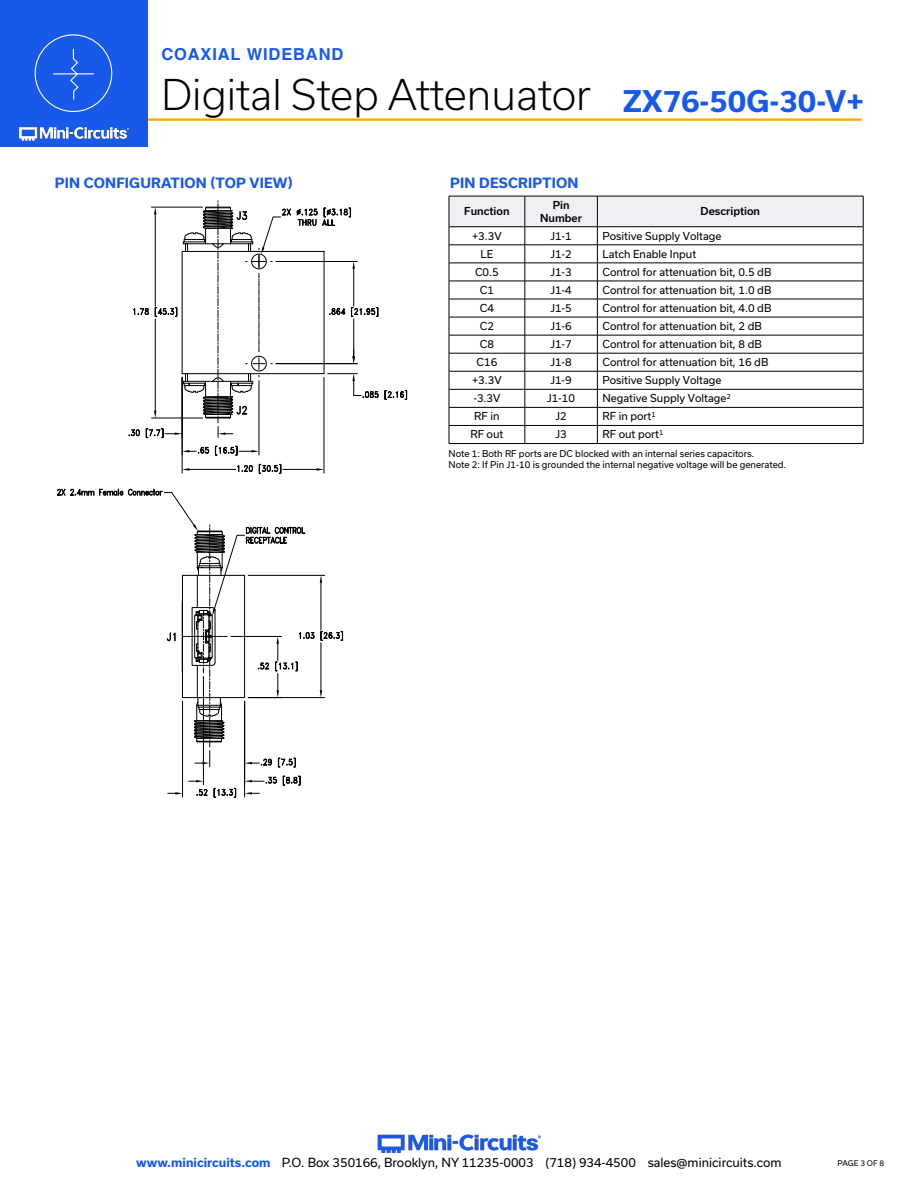
<style>
.page{position:relative;width:918px;height:1188px;background:#fff}
.page>*{position:absolute;margin:0;border:0;box-sizing:border-box;transform-origin:0 0}
.t1{font:300 40.5px "Usual";color:#000}
.t2{font:700 28.5px "Usual";color:#1859ea}
.t3{font:700 16.5px "Helvetica";letter-spacing:.05em;color:#1859ea}
.Blue_Headers{font:700 13.5px "Usual";letter-spacing:.015em;color:#1859ea}
.t4{font:12px "Usual";color:#000}
.Table_Body_Left_Just{font:10.5px "Usual";color:#000}
.Table_Body_Center{font:10.5px "Usual";color:#000}
.Table_Header_Center{font:500 10.5px "Usual";color:#000}
.Notes{font:9px "Usual";color:#000}
.t5{font:7.5px "Usual";color:#000}
.s1{font-weight:700;color:#1859ea}
</style>
<div class="page">
<hr style="left:129px;top:118px;width:733px;height:3px;background:#ffa300">
<div style="left:0;top:0;width:147px;height:147px;background:#1859ea"></div>
<hr style="left:917px;top:0;width:1px;height:147px;background:#1859ea">
<img style="left:19px;top:126px;width:110px;height:15px">
<div style="left:35px;top:34px;width:77px;height:78px;border:1px solid #fff;border-radius:50%"></div>
<hr style="left:53px;top:73px;width:41px;height:1px;background:#fff">
<svg style="left:69px;top:48px;width:10px;height:52px"></svg>
<img style="left:377px;top:1134px;width:164px;height:19px">
<svg style="left:449px;top:196px;width:415px;height:247px"></svg>
<hr style="left:449px;top:443px;width:76px;height:1px;background:#000">
<hr style="left:525px;top:443px;width:72px;height:1px;background:#000">
<hr style="left:597px;top:443px;width:266px;height:1px;background:#000">
<hr style="left:182px;top:377px;width:1px;height:96px;background:#000">
<hr style="left:324px;top:377px;width:1px;height:96px;background:#000">
<hr style="left:190px;top:469px;width:46px;height:1px;background:#000">
<hr style="left:283px;top:469px;width:34px;height:1px;background:#000">
<svg style="left:182px;top:468px;width:8px;height:3px"></svg>
<svg style="left:317px;top:468px;width:7px;height:3px"></svg>
<svg style="left:237px;top:465px;width:16px;height:7px"></svg>
<svg style="left:259px;top:464px;width:22px;height:10px"></svg>
<svg style="left:385px;top:390px;width:22px;height:10px"></svg>
<svg style="left:129px;top:201px;width:250px;height:237px"></svg>
<hr style="left:182px;top:377px;width:1px;height:78px;background:#000">
<hr style="left:259px;top:381px;width:1px;height:74px;background:#000">
<svg style="left:182px;top:447px;width:27px;height:7px"></svg>
<svg style="left:215px;top:446px;width:44px;height:10px"></svg>
<hr style="left:244px;top:701px;width:1px;height:96px;background:#000">
<hr style="left:182px;top:701px;width:1px;height:96px;background:#000">
<svg style="left:245px;top:792px;width:14px;height:3px"></svg>
<svg style="left:168px;top:792px;width:15px;height:3px"></svg>
<svg style="left:196px;top:789px;width:11px;height:7px"></svg>
<svg style="left:214px;top:788px;width:22px;height:10px"></svg>
<hr style="left:203px;top:676px;width:1px;height:109px;background:#000">
<svg style="left:189px;top:780px;width:14px;height:2px"></svg>
<svg style="left:245px;top:777px;width:32px;height:7px"></svg>
<svg style="left:283px;top:776px;width:18px;height:10px"></svg>
<svg style="left:57px;top:488px;width:286px;height:279px"></svg>
<h3 class="t3" style="left:161px;top:44px;width:183px">COAXIAL WIDEBAND</h3>
<h1 class="t1" style="left:161px;top:72px;width:431px">Digital Step Attenuator</h1>
<p class="Blue_Headers" style="left:55px;top:175px;width:239px">PIN CONFIGURATION (TOP VIEW)</p>
<p class="Blue_Headers" style="left:450px;top:175px;width:130px">PIN DESCRIPTION</p>
<p class="Table_Header_Center" style="left:464px;top:205px;width:47px">Function</p>
<p class="Table_Header_Center" style="left:553px;top:199px;width:18px">Pin</p>
<p class="Table_Header_Center" style="left:540px;top:212px;width:43px">Number</p>
<h2 class="t2" style="left:623px;top:85px;width:243px">ZX76-50G-30-V+</h2>
<p class="Table_Header_Center" style="left:701px;top:205px;width:61px">Description</p>
<p class="Table_Body_Center" style="left:472px;top:230px;width:31px">+3.3V</p>
<p class="Table_Body_Center" style="left:550px;top:230px;width:23px">J1-1</p>
<p class="Table_Body_Left_Just" style="left:602px;top:230px;width:121px">Positive Supply Voltage</p>
<p class="Table_Body_Center" style="left:481px;top:248px;width:14px">LE</p>
<p class="Table_Body_Center" style="left:550px;top:248px;width:23px">J1-2</p>
<p class="Table_Body_Left_Just" style="left:602px;top:248px;width:95px">Latch Enable Input</p>
<p class="Table_Body_Center" style="left:475px;top:266px;width:25px">C0.5</p>
<p class="Table_Body_Center" style="left:550px;top:266px;width:23px">J1-3</p>
<p class="Table_Body_Left_Just" style="left:602px;top:266px;width:170px">Control for attenuation bit, 0.5 dB</p>
<p class="Table_Body_Center" style="left:480px;top:284px;width:16px">C1</p>
<p class="Table_Body_Center" style="left:550px;top:284px;width:23px">J1-4</p>
<p class="Table_Body_Left_Just" style="left:602px;top:284px;width:170px">Control for attenuation bit, 1.0 dB</p>
<p class="Table_Body_Center" style="left:480px;top:302px;width:16px">C4</p>
<p class="Table_Body_Center" style="left:550px;top:302px;width:23px">J1-5</p>
<p class="Table_Body_Left_Just" style="left:602px;top:302px;width:170px">Control for attenuation bit, 4.0 dB</p>
<p class="Table_Body_Center" style="left:480px;top:320px;width:16px">C2</p>
<p class="Table_Body_Center" style="left:550px;top:320px;width:23px">J1-6</p>
<p class="Table_Body_Left_Just" style="left:602px;top:320px;width:161px">Control for attenuation bit, 2 dB</p>
<p class="Table_Body_Center" style="left:480px;top:338px;width:16px">C8</p>
<p class="Table_Body_Center" style="left:550px;top:338px;width:23px">J1-7</p>
<p class="Table_Body_Left_Just" style="left:602px;top:338px;width:161px">Control for attenuation bit, 8 dB</p>
<p class="Table_Body_Center" style="left:477px;top:356px;width:22px">C16</p>
<p class="Table_Body_Center" style="left:550px;top:356px;width:23px">J1-8</p>
<p class="Table_Body_Left_Just" style="left:602px;top:356px;width:167px">Control for attenuation bit, 16 dB</p>
<p class="Table_Body_Center" style="left:472px;top:374px;width:31px">+3.3V</p>
<p class="Table_Body_Center" style="left:550px;top:374px;width:23px">J1-9</p>
<p class="Table_Body_Left_Just" style="left:602px;top:374px;width:121px">Positive Supply Voltage</p>
<p class="Table_Body_Center" style="left:473px;top:392px;width:29px">-3.3V</p>
<p class="Table_Body_Center" style="left:547px;top:392px;width:30px">J1-10</p>
<p class="Table_Body_Left_Just" style="left:602px;top:392px;width:130px">Negative Supply Voltage<sup>2</sup></p>
<p class="Table_Body_Center" style="left:474px;top:410px;width:27px">RF in</p>
<p class="Table_Body_Center" style="left:555px;top:410px;width:13px">J2</p>
<p class="Table_Body_Left_Just" style="left:602px;top:410px;width:55px">RF in port<sup>1</sup></p>
<p class="Table_Body_Center" style="left:470px;top:428px;width:35px">RF out</p>
<p class="Table_Body_Center" style="left:555px;top:428px;width:13px">J3</p>
<p class="Table_Body_Left_Just" style="left:602px;top:428px;width:62px">RF out port<sup>1</sup></p>
<p class="Notes" style="left:448px;top:448px;width:307px">Note 1: Both RF ports are DC blocked with an internal series capacitors.</p>
<p class="Notes" style="left:448px;top:459px;width:339px">Note 2: If Pin J1-10 is grounded the internal negative voltage will be generated.</p>
<p class="t4" style="left:136px;top:1156px;width:647px"><span class="s1">www.minicircuits.com</span> P.O. Box 350166, Brooklyn, NY 11235-0003 (718) 934-4500 sales@minicircuits.com</p>
<p class="t5" style="left:838px;top:1159px;width:48px">PAGE 3 OF 8</p>
</div>
